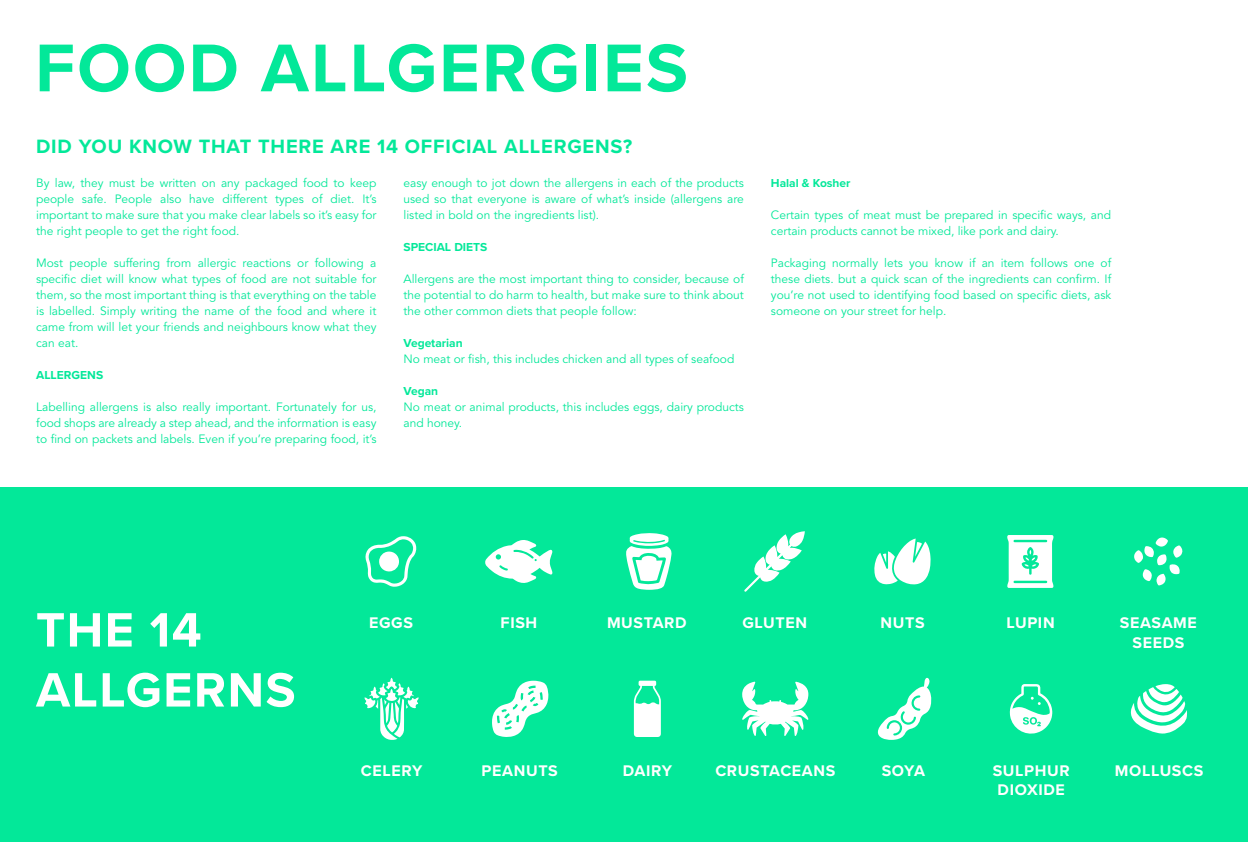
<style>
.page{position:relative;width:1248px;height:842px;background:#fff}
.page>*{position:absolute;margin:0;border:0;box-sizing:border-box;transform-origin:0 0}
.Page_Heading{font:700 70px "Proxima Nova";letter-spacing:.03em;color:#03e899}
.Page_Heading-2{font:700 50px "Proxima Nova";letter-spacing:.03em;color:#fff}
.t1{font:700 20px "Proxima Nova";letter-spacing:.04em;color:#03e899}
.Box_Heading{font:700 16px/19.2px "Proxima Nova";letter-spacing:.04em;color:#fff;text-align:center}
.Page_Body_Text_Green{font:12px/16px "Avenir";color:#03e899;text-align:justify}
.Page_Body_Text_Green-2{font:700 12px "Proxima Nova";color:#03e899}
</style>
<div class="page">
<div style="left:0;top:488px;width:1247px;height:354px;background:#03e899"></div>
<svg style="left:365px;top:536px;width:51px;height:51px"></svg>
<div style="left:379px;top:551px;width:20px;height:21px;background:#fff;border-radius:50%"></div>
<svg style="left:485px;top:540px;width:67px;height:43px"></svg>
<svg style="left:626px;top:533px;width:45px;height:57px"></svg>
<svg style="left:744px;top:531px;width:60px;height:61px"></svg>
<svg style="left:874px;top:538px;width:56px;height:47px"></svg>
<svg style="left:1007px;top:535px;width:46px;height:53px;background:#cbfae9"></svg>
<svg style="left:1134px;top:537px;width:49px;height:48px"></svg>
<svg style="left:364px;top:678px;width:54px;height:62px"></svg>
<svg style="left:492px;top:681px;width:56px;height:56px"></svg>
<svg style="left:633px;top:681px;width:27px;height:56px"></svg>
<svg style="left:742px;top:681px;width:66px;height:55px"></svg>
<svg style="left:877px;top:678px;width:54px;height:62px"></svg>
<svg style="left:1009px;top:684px;width:43px;height:50px"></svg>
<svg style="left:1130px;top:684px;width:56px;height:49px"></svg>
<p class="Page_Heading" style="left:35px;top:16px;width:654px">FOOD ALLGERGIES</p>
<p class="t1" style="left:36px;top:131px;width:597px">DID YOU KNOW THAT THERE ARE 14 OFFICIAL ALLERGENS?</p>
<p class="Page_Body_Text_Green" style="left:36px;top:175px;width:342px">By law, they must be written on any packaged food to keep people safe. People also have different types of diet. It’s important to make sure that you make clear labels so it’s easy for the right people to get the right food.</p>
<p class="Page_Body_Text_Green" style="left:36px;top:255px;width:342px">Most people suffering from allergic reactions or following a specific diet will know what types of food are not suitable for them, so the most important thing is that everything on the table is labelled. Simply writing the name of the food and where it came from will let your friends and neighbours know what they can eat.</p>
<p class="Page_Body_Text_Green-2" style="left:36px;top:366px;width:69px">ALLERGENS</p>
<p class="Page_Body_Text_Green" style="left:36px;top:399px;width:342px">Labelling allergens is also really important. Fortunately for us, food shops are already a step ahead, and the information is easy to find on packets and labels. Even if you’re preparing food, it’s</p>
<p class="Page_Body_Text_Green" style="left:403px;top:175px;width:342px">easy enough to jot down the allergens in each of the products used so that everyone is aware of what’s inside (allergens are listed in bold on the ingredients list).</p>
<p class="Page_Body_Text_Green-2" style="left:403px;top:238px;width:85px">SPECIAL DIETS</p>
<p class="Page_Body_Text_Green" style="left:403px;top:271px;width:342px">Allergens are the most important thing to consider, because of the potential to do harm to health, but make sure to think about the other common diets that people follow:</p>
<p class="Page_Body_Text_Green-2" style="left:403px;top:334px;width:61px">Vegetarian</p>
<p class="Page_Body_Text_Green" style="left:403px;top:351px;width:332px">No meat or fish, this includes chicken and all types of seafood</p>
<p class="Page_Body_Text_Green-2" style="left:403px;top:382px;width:36px">Vegan</p>
<p class="Page_Body_Text_Green" style="left:403px;top:399px;width:342px">No meat or animal products, this includes eggs, dairy products and honey.</p>
<p class="Page_Body_Text_Green-2" style="left:770px;top:174px;width:81px">Halal &amp; Kosher</p>
<p class="Page_Body_Text_Green" style="left:770px;top:207px;width:342px">Certain types of meat must be prepared in specific ways, and certain products cannot be mixed, like pork and dairy.</p>
<p class="Page_Body_Text_Green" style="left:770px;top:255px;width:342px">Packaging normally lets you know if an item follows one of these diets. but a quick scan of the ingredients can confirm. If you’re not used to identifying food based on specific diets, ask someone on your street for help.</p>
<p class="Page_Heading-2" style="left:36px;top:593px;width:167px">THE 14</p>
<p class="Page_Heading-2" style="left:36px;top:653px;width:261px">ALLGERNS</p>
<p class="Box_Heading" style="left:369px;top:613px;width:45px">EGGS</p>
<p class="Box_Heading" style="left:500px;top:613px;width:38px">FISH</p>
<p class="Box_Heading" style="left:607px;top:613px;width:81px">MUSTARD</p>
<p class="Box_Heading" style="left:742px;top:613px;width:66px">GLUTEN</p>
<p class="Box_Heading" style="left:880px;top:613px;width:46px">NUTS</p>
<p class="Box_Heading" style="left:1006px;top:613px;width:50px">LUPIN</p>
<p class="Box_Heading" style="left:1119px;top:613px;width:79px">SEASAME<br>SEEDS</p>
<p class="Box_Heading" style="left:361px;top:760px;width:63px">CELERY</p>
<p class="Box_Heading" style="left:481px;top:760px;width:78px">PEANUTS</p>
<p class="Box_Heading" style="left:623px;top:760px;width:51px">DAIRY</p>
<p class="Box_Heading" style="left:715px;top:760px;width:122px">CRUSTACEANS</p>
<p class="Box_Heading" style="left:881px;top:760px;width:45px">SOYA</p>
<p class="Box_Heading" style="left:992px;top:760px;width:79px">SULPHUR</p>
<p class="Box_Heading" style="left:997px;top:780px;width:69px">DIOXIDE</p>
<p class="Box_Heading" style="left:1114px;top:760px;width:90px">MOLLUSCS</p>
</div>
